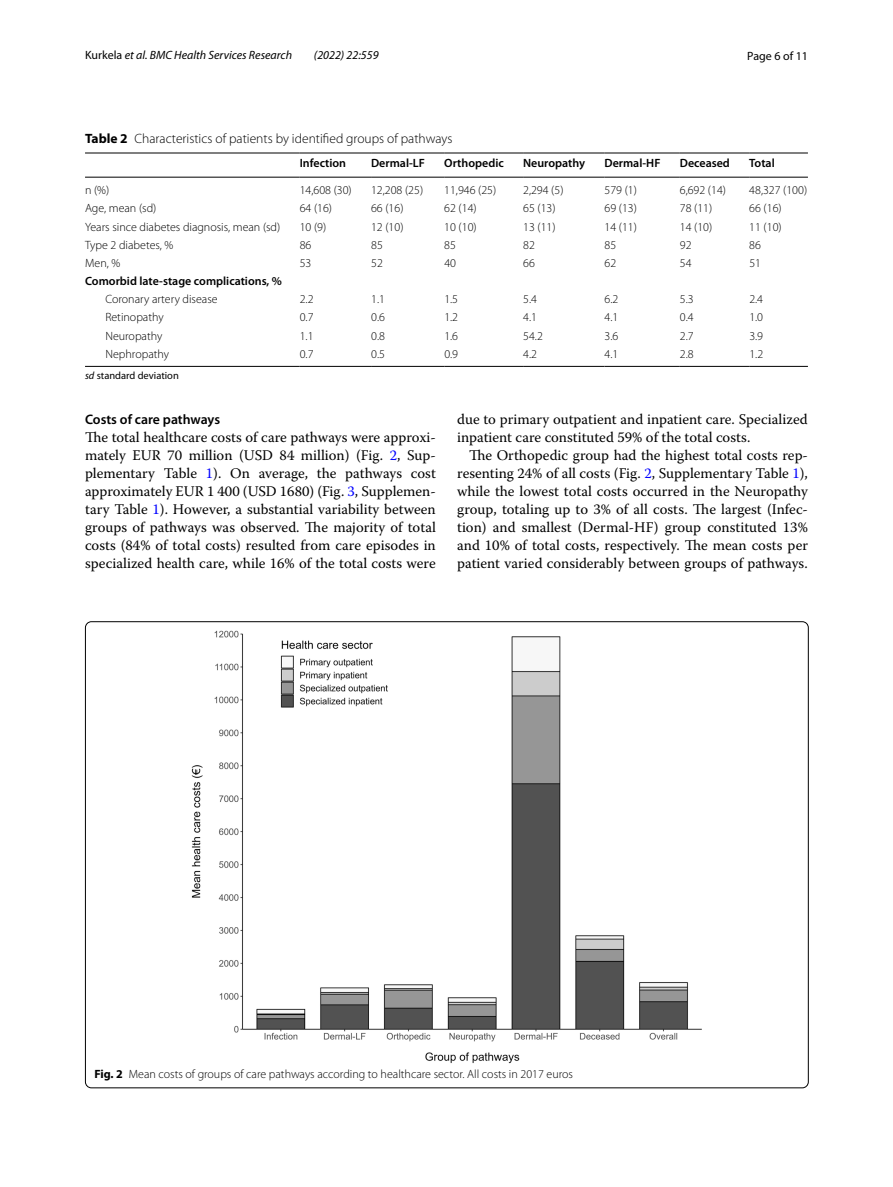
<style>
.page{position:relative;width:893px;height:1187px;background:#fff}
.page>*{position:absolute;margin:0;border:0;box-sizing:border-box;transform-origin:0 0}
.t1{font:14.7px/18px "Warnock Pro";color:#000;text-align:justify}
.t2{font:600 13.8px "Myriad Pro";color:#000}
.t3{font:300 13.5px "Myriad Pro";color:#000}
.t4{font:300 12px "Myriad Pro";color:#000}
.t5{font:600 12px "Myriad Pro";color:#000}
.t6{font:italic 12px "Myriad Pro";color:#000}
.t7{font:12px "Myriad Pro";color:#000}
.t8{font:10.5px "Myriad Pro";color:#000}
.s1{font-style:normal}
.s2{font-weight:700}
.s3{font-style:italic}
.s4{color:#00f}
</style>
<div class="page">
<hr style="left:85px;top:153px;width:215px;height:1px;background:#000">
<hr style="left:85px;top:177px;width:215px;height:1px;background:#000">
<hr style="left:300px;top:153px;width:71px;height:1px;background:#000">
<hr style="left:300px;top:177px;width:71px;height:1px;background:#000">
<hr style="left:371px;top:153px;width:73px;height:1px;background:#000">
<hr style="left:371px;top:177px;width:73px;height:1px;background:#000">
<hr style="left:444px;top:153px;width:79px;height:1px;background:#000">
<hr style="left:444px;top:177px;width:79px;height:1px;background:#000">
<hr style="left:523px;top:153px;width:81px;height:1px;background:#000">
<hr style="left:523px;top:177px;width:81px;height:1px;background:#000">
<hr style="left:604px;top:153px;width:76px;height:1px;background:#000">
<hr style="left:604px;top:177px;width:76px;height:1px;background:#000">
<hr style="left:680px;top:153px;width:69px;height:1px;background:#000">
<hr style="left:680px;top:177px;width:69px;height:1px;background:#000">
<hr style="left:749px;top:153px;width:59px;height:1px;background:#000">
<hr style="left:749px;top:177px;width:59px;height:1px;background:#000">
<hr style="left:85px;top:366px;width:215px;height:1px;background:#000">
<hr style="left:300px;top:366px;width:71px;height:1px;background:#000">
<hr style="left:371px;top:366px;width:73px;height:1px;background:#000">
<hr style="left:444px;top:366px;width:79px;height:1px;background:#000">
<hr style="left:523px;top:366px;width:81px;height:1px;background:#000">
<hr style="left:604px;top:366px;width:76px;height:1px;background:#000">
<hr style="left:680px;top:366px;width:69px;height:1px;background:#000">
<hr style="left:749px;top:366px;width:59px;height:1px;background:#000">
<img style="left:192px;top:630px;width:510px;height:433px">
<p class="t6" style="left:85px;top:48px;width:209px"><span class="s1">Kurkela</span> et al. BMC Health Services Research</p>
<p class="t6" style="left:314px;top:48px;width:66px">(2022) 22:559</p>
<p class="t7" style="left:747px;top:48px;width:62px">Page 6 of 11</p>
<p class="t3" style="left:85px;top:131px;width:369px"><span class="s2">Table 2</span> Characteristics of patients by identified groups of pathways</p>
<p class="t5" style="left:300px;top:156px;width:48px">Infection</p>
<p class="t5" style="left:371px;top:156px;width:55px">Dermal-LF</p>
<p class="t5" style="left:444px;top:156px;width:61px">Orthopedic</p>
<p class="t5" style="left:523px;top:156px;width:63px">Neuropathy</p>
<p class="t5" style="left:604px;top:156px;width:57px">Dermal-HF</p>
<p class="t5" style="left:680px;top:156px;width:52px">Deceased</p>
<p class="t5" style="left:749px;top:156px;width:27px">Total</p>
<p class="t4" style="left:85px;top:184px;width:26px">n (%)</p>
<p class="t4" style="left:300px;top:184px;width:54px">14,608 (30)</p>
<p class="t4" style="left:371px;top:184px;width:54px">12,208 (25)</p>
<p class="t4" style="left:444px;top:184px;width:54px">11,946 (25)</p>
<p class="t4" style="left:523px;top:184px;width:42px">2,294 (5)</p>
<p class="t4" style="left:604px;top:184px;width:34px">579 (1)</p>
<p class="t4" style="left:680px;top:184px;width:48px">6,692 (14)</p>
<p class="t4" style="left:749px;top:184px;width:59px">48,327 (100)</p>
<p class="t4" style="left:85px;top:202px;width:73px">Age, mean (sd)</p>
<p class="t4" style="left:300px;top:202px;width:34px">64 (16)</p>
<p class="t4" style="left:371px;top:202px;width:34px">66 (16)</p>
<p class="t4" style="left:444px;top:202px;width:34px">62 (14)</p>
<p class="t4" style="left:523px;top:202px;width:34px">65 (13)</p>
<p class="t4" style="left:604px;top:202px;width:34px">69 (13)</p>
<p class="t4" style="left:680px;top:202px;width:34px">78 (11)</p>
<p class="t4" style="left:749px;top:202px;width:34px">66 (16)</p>
<p class="t4" style="left:85px;top:220px;width:197px">Years since diabetes diagnosis, mean (sd)</p>
<p class="t4" style="left:300px;top:220px;width:28px">10 (9)</p>
<p class="t4" style="left:371px;top:220px;width:34px">12 (10)</p>
<p class="t4" style="left:444px;top:220px;width:34px">10 (10)</p>
<p class="t4" style="left:523px;top:220px;width:34px">13 (11)</p>
<p class="t4" style="left:604px;top:220px;width:34px">14 (11)</p>
<p class="t4" style="left:680px;top:220px;width:34px">14 (10)</p>
<p class="t4" style="left:749px;top:220px;width:34px">11 (10)</p>
<p class="t4" style="left:85px;top:238px;width:90px">Type 2 diabetes, %</p>
<p class="t4" style="left:300px;top:238px;width:13px">86</p>
<p class="t4" style="left:371px;top:238px;width:13px">85</p>
<p class="t4" style="left:444px;top:238px;width:13px">85</p>
<p class="t4" style="left:523px;top:238px;width:13px">82</p>
<p class="t4" style="left:604px;top:238px;width:13px">85</p>
<p class="t4" style="left:680px;top:238px;width:13px">92</p>
<p class="t4" style="left:749px;top:238px;width:13px">86</p>
<p class="t4" style="left:85px;top:256px;width:37px">Men, %</p>
<p class="t4" style="left:300px;top:256px;width:13px">53</p>
<p class="t4" style="left:371px;top:256px;width:13px">52</p>
<p class="t4" style="left:444px;top:256px;width:13px">40</p>
<p class="t4" style="left:523px;top:256px;width:13px">66</p>
<p class="t4" style="left:604px;top:256px;width:13px">62</p>
<p class="t4" style="left:680px;top:256px;width:13px">54</p>
<p class="t4" style="left:749px;top:256px;width:13px">51</p>
<p class="t5" style="left:85px;top:273px;width:198px">Comorbid late-stage complications, %</p>
<p class="t4" style="left:105px;top:293px;width:114px">Coronary artery disease</p>
<p class="t4" style="left:300px;top:293px;width:15px">2.2</p>
<p class="t4" style="left:371px;top:293px;width:15px">1.1</p>
<p class="t4" style="left:444px;top:293px;width:15px">1.5</p>
<p class="t4" style="left:523px;top:293px;width:15px">5.4</p>
<p class="t4" style="left:605px;top:293px;width:15px">6.2</p>
<p class="t4" style="left:680px;top:293px;width:15px">5.3</p>
<p class="t4" style="left:749px;top:293px;width:15px">2.4</p>
<p class="t4" style="left:105px;top:311px;width:60px">Retinopathy</p>
<p class="t4" style="left:300px;top:311px;width:15px">0.7</p>
<p class="t4" style="left:371px;top:311px;width:15px">0.6</p>
<p class="t4" style="left:444px;top:311px;width:15px">1.2</p>
<p class="t4" style="left:523px;top:311px;width:15px">4.1</p>
<p class="t4" style="left:605px;top:311px;width:15px">4.1</p>
<p class="t4" style="left:680px;top:311px;width:15px">0.4</p>
<p class="t4" style="left:749px;top:311px;width:15px">1.0</p>
<p class="t4" style="left:105px;top:329px;width:59px">Neuropathy</p>
<p class="t4" style="left:300px;top:329px;width:15px">1.1</p>
<p class="t4" style="left:371px;top:329px;width:15px">0.8</p>
<p class="t4" style="left:444px;top:329px;width:15px">1.6</p>
<p class="t4" style="left:523px;top:329px;width:21px">54.2</p>
<p class="t4" style="left:605px;top:329px;width:15px">3.6</p>
<p class="t4" style="left:680px;top:329px;width:15px">2.7</p>
<p class="t4" style="left:749px;top:329px;width:15px">3.9</p>
<p class="t4" style="left:105px;top:347px;width:65px">Nephropathy</p>
<p class="t4" style="left:300px;top:347px;width:15px">0.7</p>
<p class="t4" style="left:371px;top:347px;width:15px">0.5</p>
<p class="t4" style="left:444px;top:347px;width:15px">0.9</p>
<p class="t4" style="left:523px;top:347px;width:15px">4.2</p>
<p class="t4" style="left:605px;top:347px;width:15px">4.1</p>
<p class="t4" style="left:680px;top:347px;width:15px">2.8</p>
<p class="t4" style="left:749px;top:347px;width:15px">1.2</p>
<p class="t8" style="left:85px;top:369px;width:95px"><span class="s3">sd</span> standard deviation</p>
<p class="t2" style="left:85px;top:410px;width:137px">Costs of care pathways</p>
<p class="t1" style="left:85px;top:427px;width:352px">The total healthcare costs of care pathways were approxi&shy;mately EUR 70 million (USD 84 million) (Fig. <span class="s4">2</span>, Sup&shy;plementary Table <span class="s4">1</span>). On average, the pathways cost approximately EUR 1 400 (USD 1680) (Fig. <span class="s4">3</span>, Supplemen&shy;tary Table <span class="s4">1</span>). However, a substantial variability between groups of pathways was observed. The majority of total costs (84% of total costs) resulted from care episodes in specialized health care, while 16% of the total costs were</p>
<p class="t1" style="left:457px;top:410px;width:352px">due to primary outpatient and inpatient care. Specialized inpatient care constituted 59% of the total costs.</p>
<p class="t1" style="left:457px;top:446px;width:352px;text-indent:12px">The Orthopedic group had the highest total costs rep&shy;resenting 24% of all costs (Fig. <span class="s4">2</span>, Supplementary Table <span class="s4">1</span>), while the lowest total costs occurred in the Neuropathy group, totaling up to 3% of all costs. The largest (Infec&shy;tion) and smallest (Dermal-HF) group constituted 13% and 10% of total costs, respectively. The mean costs per patient varied considerably between groups of pathways.</p>
<p class="t4" style="left:94px;top:1067px;width:480px"><span class="s2">Fig. 2</span> Mean costs of groups of care pathways according to healthcare sector. All costs in 2017 euros</p>
</div>
